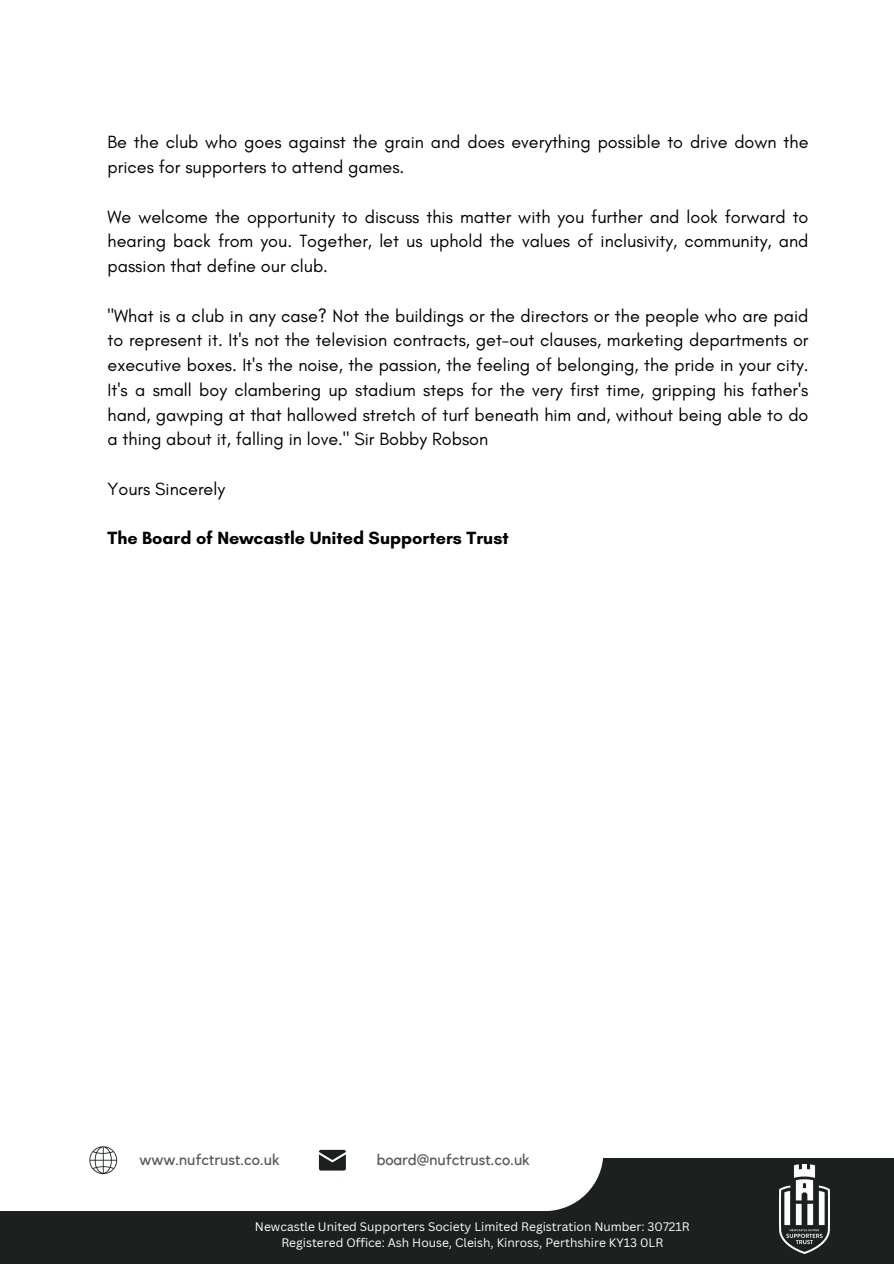
<style>
.page{position:relative;width:894px;height:1264px;background:#fff}
.page>*{position:absolute;margin:0;border:0;box-sizing:border-box;transform-origin:0 0}
.t1{font:18px/24.8px "Glacial Indifference";color:#000;text-align:justify}
.t2{font:700 18px "Glacial Indifference";color:#000}
.t3{font:15.45px "Kollektif";color:#000}
.t4{font:12px "Canva Sans";color:#fff}
</style>
<div class="page">
<div style="left:0;top:1158px;width:893px;height:105px;background:#1c2120"></div>
<div style="left:0;top:1093px;width:603px;height:118px;background:#fff"></div>
<svg style="left:89px;top:1146px;width:28px;height:28px"></svg>
<svg style="left:319px;top:1149px;width:27px;height:21px"></svg>
<img style="left:779px;top:1164px;width:49px;height:89px">
<h2 class="t1" style="left:107px;top:130px;width:702px">Be the club who goes against the grain and does everything possible to drive down the prices for supporters to attend games.</h2>
<h2 class="t1" style="left:107px;top:204px;width:702px">We welcome the opportunity to discuss this matter with you further and look forward to hearing back from you. Together, let us uphold the values of inclusivity, community, and passion that define our club.</h2>
<h1 class="t1" style="left:107px;top:303px;width:702px">"What is a club in any case? Not the buildings or the directors or the people who are paid to represent it. It's not the television contracts, get-out clauses, marketing departments or executive boxes. It's the noise, the passion, the feeling of belonging, the pride in your city.<br>It's a small boy clambering up stadium steps for the very first time, gripping his father's hand, gawping at that hallowed stretch of turf beneath him and, without being able to do a thing about it, falling in love." Sir Bobby Robson</h1>
<p class="t1" style="left:107px;top:476px;width:119px">Yours Sincerely</p>
<p class="t2" style="left:107px;top:527px;width:402px">The Board of Newcastle United Supporters Trust</p>
<p class="t3" style="left:139px;top:1152px;width:142px">www.nufctrust.co.uk</p>
<p class="t3" style="left:376px;top:1152px;width:155px">board@nufctrust.co.uk</p>
<h2 class="t4" style="left:255px;top:1218px;width:436px">Newcastle United Supporters Society Limited Registration Number: 30721R</h2>
<h2 class="t4" style="left:281px;top:1234px;width:383px">Registered Office: Ash House, Cleish, Kinross, Perthshire KY13 0LR</h2>
</div>
